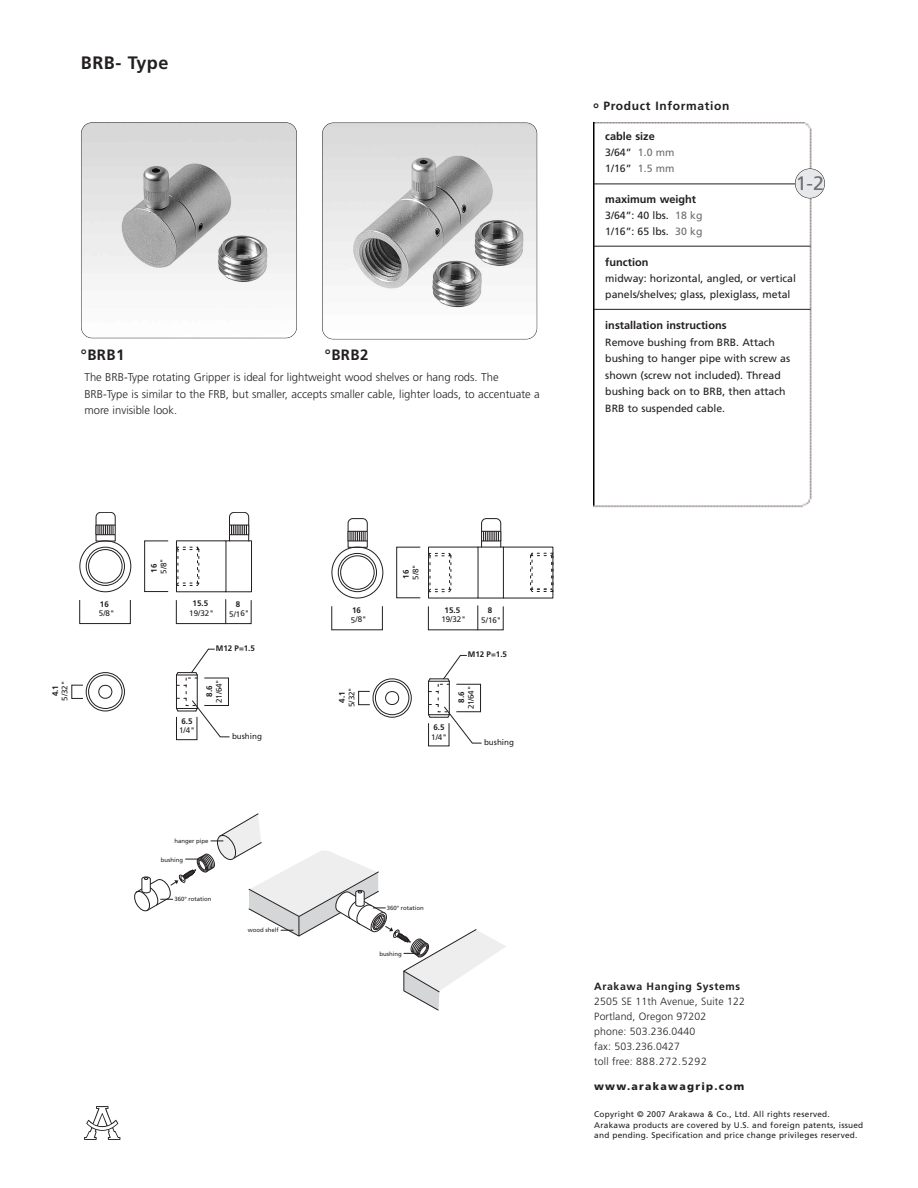
<style>
.page{position:relative;width:918px;height:1188px;background:#fff}
.page>*{position:absolute;margin:0;border:0;box-sizing:border-box;transform-origin:0 0}
.t1{font:19.5px "Frutiger";color:#6c6d70}
.t2{font:700 18px "Frutiger";letter-spacing:.03em;color:#231f20}
.t3{font:700 15px "Frutiger";letter-spacing:.03em;color:#231f20}
.t4{font:700 12px "Frutiger";letter-spacing:.055em;color:#231f20}
.t5{font:300 11.25px/16.5px "Frutiger";color:#231f20}
.t6{font:700 10.95px "Frutiger";color:#231f20}
.t7{font:10.5px/16.5px "Frutiger";color:#231f20}
.t8{font:300 10.5px/15px "Frutiger";letter-spacing:.01em;color:#231f20}
.t9{font:700 10.5px "Frutiger";letter-spacing:.055em;color:#231f20}
.t10{font:900 10.5px "Frutiger";letter-spacing:.12em;color:#231f20}
.t11{font:8.25px/10.5px "Frutiger";letter-spacing:.03em;color:#231f20}
.t12{font:8.1px "Frutiger";color:#231f20}
.t13{font:700 8.1px "Frutiger";letter-spacing:-.005em;color:#231f20}
.t14{font:6px "Frutiger";color:#231f20}
.s1{font-size:15px}
.s2{color:#6c6d70}
</style>
<div class="page">
<svg style="left:84px;top:1106px;width:36px;height:34px"></svg>
<img style="left:81px;top:123px;width:216px;height:215px;border-radius:11px">
<div style="left:81px;top:122px;width:216px;height:216px;border:1px solid #231f20;border-radius:11px"></div>
<img style="left:322px;top:123px;width:215px;height:216px;border-radius:11px">
<div style="left:322px;top:123px;width:215px;height:216px;border:1px solid #231f20;border-radius:11px"></div>
<img style="left:594px;top:122px;width:231px;height:386px">
<hr style="left:594px;top:184px;width:217px;height:1px;background:#231f20">
<hr style="left:594px;top:246px;width:217px;height:1px;background:#231f20">
<hr style="left:594px;top:309px;width:217px;height:1px;background:#231f20">
<div style="left:795px;top:169px;width:30px;height:29px;background:#e7e8e9;border-radius:50%"></div>
<div style="left:795px;top:168px;width:30px;height:30px;border:1px solid #231f20;border-radius:50%"></div>
<div style="left:176px;top:600px;width:75px;height:24px;border:1px solid #231f20"></div>
<svg style="left:225px;top:600px;width:1px;height:24px"></svg>
<div style="left:144px;top:541px;width:24px;height:51px;border:1px solid #231f20"></div>
<div style="left:80px;top:600px;width:51px;height:24px;border:1px solid #231f20"></div>
<div style="left:226px;top:541px;width:26px;height:51px;border:1px solid #231f20"></div>
<svg style="left:176px;top:547px;width:24px;height:39px"></svg>
<svg style="left:86px;top:672px;width:39px;height:40px"></svg>
<svg style="left:176px;top:649px;width:54px;height:88px"></svg>
<div style="left:176px;top:717px;width:21px;height:23px;border:1px solid #231f20"></div>
<div style="left:204px;top:678px;width:25px;height:28px;border:1px solid #231f20"></div>
<svg style="left:79px;top:512px;width:52px;height:80px"></svg>
<svg style="left:229px;top:512px;width:20px;height:30px"></svg>
<svg style="left:530px;top:553px;width:24px;height:39px"></svg>
<svg style="left:478px;top:606px;width:1px;height:24px"></svg>
<div style="left:358px;top:691px;width:12px;height:14px;border:1px solid #231f20"></div>
<div style="left:503px;top:547px;width:50px;height:51px;border:1px solid #231f20"></div>
<svg style="left:478px;top:598px;width:26px;height:1px"></svg>
<svg style="left:428px;top:553px;width:24px;height:39px"></svg>
<svg style="left:372px;top:678px;width:40px;height:40px"></svg>
<svg style="left:428px;top:655px;width:54px;height:89px"></svg>
<div style="left:456px;top:684px;width:25px;height:28px;border:1px solid #231f20"></div>
<svg style="left:332px;top:518px;width:52px;height:81px"></svg>
<svg style="left:478px;top:518px;width:26px;height:30px"></svg>
<svg style="left:134px;top:814px;width:372px;height:196px"></svg>
<h2 class="t2" style="left:81px;top:56px;width:89px">BRB- Type</h2>
<h3 class="t3" style="left:81px;top:349px;width:45px">°BRB1</h3>
<h3 class="t3" style="left:325px;top:349px;width:45px">°BRB2</h3>
<p class="t5" style="left:84px;top:370px;width:457px">The BRB-Type rotating Gripper is ideal for lightweight wood shelves or hang rods. The<br>BRB-Type is similar to the FRB, but smaller, accepts smaller cable, lighter loads, to accentuate a more invisible look.</p>
<p class="t4" style="left:593px;top:101px;width:138px"><span class="s1">°</span> Product Information</p>
<p class="t6" style="left:605px;top:132px;width:51px">cable size</p>
<p class="t7" style="left:605px;top:145px;width:71px;line-height:15.8px">3/64” <span class="s2">1.0 mm<br></span>1/16” <span class="s2">1.5 mm</span></p>
<p class="t6" style="left:605px;top:195px;width:92px">maximum weight</p>
<p class="t7" style="left:605px;top:208px;width:99px;line-height:15.8px">3/64”: 40 lbs. <span class="s2">18 kg<br></span>1/16”: 65 lbs. <span class="s2">30 kg</span></p>
<p class="t6" style="left:605px;top:258px;width:45px">function</p>
<p class="t7" style="left:605px;top:271px;width:192px;line-height:15.8px">midway: horizontal, angled, or vertical panels/shelves; glass, plexiglass, metal</p>
<p class="t6" style="left:605px;top:321px;width:123px">installation instructions</p>
<p class="t7" style="left:605px;top:335px;width:186px">Remove bushing from BRB. Attach bushing to hanger pipe with screw as shown (screw not included). Thread bushing back on to BRB, then attach<br>BRB to suspended cable.</p>
<h1 class="t1" style="left:796px;top:175px;width:30px">1-2</h1>
<p class="t13" style="left:52px;top:696px;width:13px;rotate:-90deg">4 1.</p>
<p class="t12" style="left:62px;top:701px;width:22px;rotate:-90deg">5 3/ 2"</p>
<p class="t13" style="left:100px;top:601px;width:10px">16</p>
<p class="t12" style="left:99px;top:610px;width:17px">5/8"</p>
<p class="t13" style="left:151px;top:573px;width:10px;rotate:-90deg">16</p>
<p class="t12" style="left:160px;top:574px;width:17px;rotate:-90deg">58/ "</p>
<p class="t13" style="left:193px;top:600px;width:17px">15.5</p>
<p class="t12" style="left:189px;top:610px;width:26px">19/32"</p>
<p class="t13" style="left:236px;top:601px;width:6px">8</p>
<p class="t12" style="left:229px;top:610px;width:22px">5/16"</p>
<p class="t13" style="left:216px;top:645px;width:41px">M12 P=1.5</p>
<p class="t13" style="left:181px;top:718px;width:13px">6.5</p>
<p class="t12" style="left:179px;top:727px;width:17px">1/4"</p>
<p class="t13" style="left:206px;top:697px;width:13px;rotate:-90deg">8.6</p>
<p class="t12" style="left:216px;top:703px;width:24px;rotate:-90deg">21/64"</p>
<p class="t12" style="left:232px;top:733px;width:31px">bushing</p>
<p class="t14" style="left:175px;top:839px;width:36px">hanger pipe</p>
<p class="t14" style="left:161px;top:857px;width:24px">bushing</p>
<p class="t14" style="left:174px;top:897px;width:39px">360° rotation</p>
<p class="t14" style="left:248px;top:928px;width:32px">wood shelf</p>
<p class="t13" style="left:352px;top:607px;width:10px">16</p>
<p class="t12" style="left:351px;top:616px;width:17px">5/8"</p>
<p class="t13" style="left:339px;top:703px;width:13px;rotate:-90deg">4 1.</p>
<p class="t12" style="left:348px;top:707px;width:22px;rotate:-90deg">5/32"</p>
<p class="t13" style="left:403px;top:579px;width:10px;rotate:-90deg">16</p>
<p class="t12" style="left:412px;top:580px;width:17px;rotate:-90deg">58/ "</p>
<p class="t13" style="left:445px;top:607px;width:17px">15.5</p>
<p class="t12" style="left:441px;top:616px;width:26px">19/32"</p>
<p class="t13" style="left:488px;top:607px;width:6px">8</p>
<p class="t12" style="left:481px;top:617px;width:22px">5/16"</p>
<p class="t13" style="left:468px;top:651px;width:41px">M12 P=1.5</p>
<p class="t13" style="left:433px;top:724px;width:13px">6.5</p>
<p class="t12" style="left:431px;top:733px;width:17px">1/4"</p>
<p class="t13" style="left:458px;top:703px;width:13px;rotate:-90deg">8.6</p>
<p class="t12" style="left:468px;top:709px;width:24px;rotate:-90deg">21/64"</p>
<p class="t12" style="left:484px;top:739px;width:31px">bushing</p>
<p class="t14" style="left:387px;top:906px;width:39px">360° rotation</p>
<p class="t14" style="left:379px;top:951px;width:24px">bushing</p>
<p class="t9" style="left:594px;top:982px;width:147px">Arakawa Hanging Systems</p>
<p class="t8" style="left:594px;top:994px;width:152px">2505 SE 11th Avenue, Suite 122<br>Portland, Oregon 97202<br>phone: 503.236.0440<br>fax: 503.236.0427<br>toll free: 888.272.5292</p>
<p class="t10" style="left:594px;top:1082px;width:152px">www.arakawagrip.com</p>
<p class="t11" style="left:594px;top:1110px;width:271px">Copyright © 2007 Arakawa &amp; Co., Ltd. All rights reserved.<br>Arakawa products are covered by U.S. and foreign patents, issued and pending. Specification and price change privileges reserved.</p>
</div>
